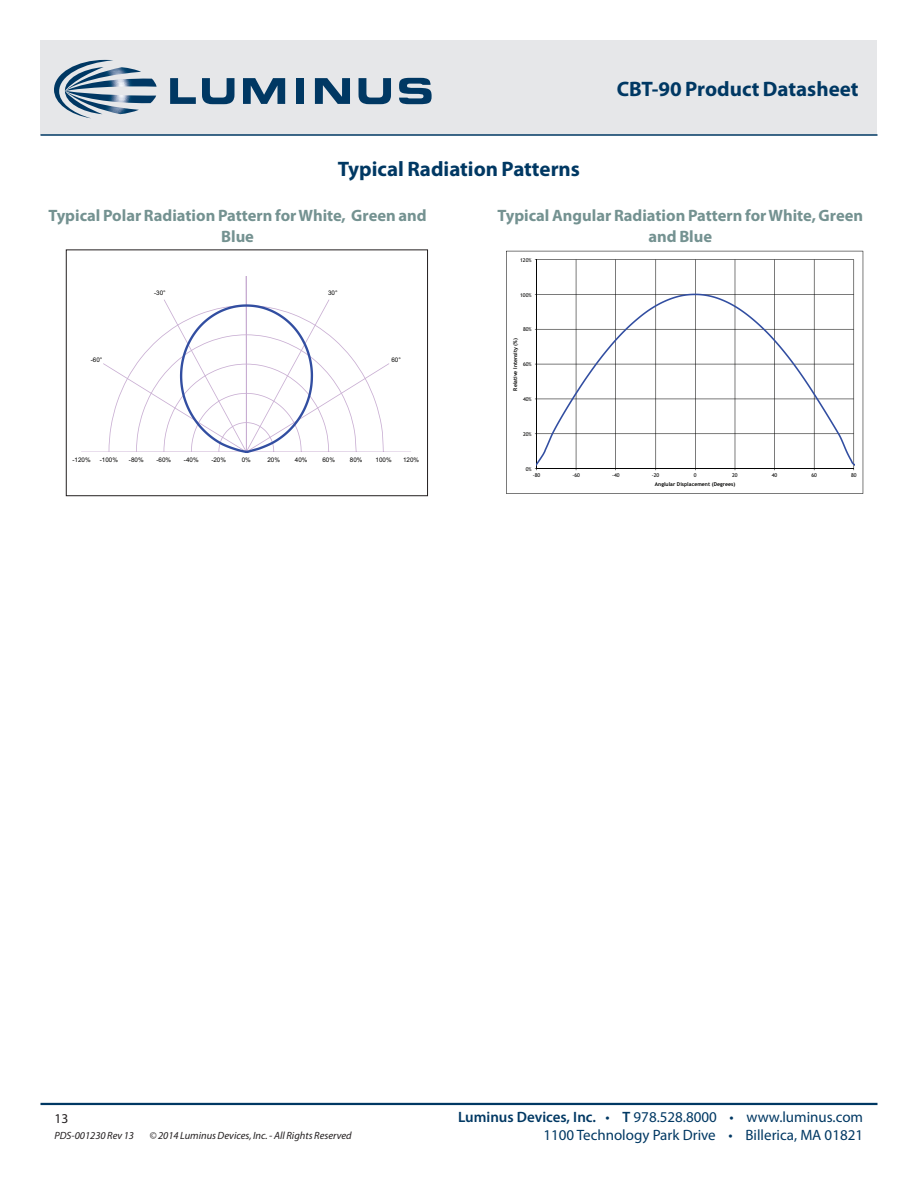
<style>
.page{position:relative;width:918px;height:1188px;background:#fff}
.page>*{position:absolute;margin:0;border:0;box-sizing:border-box;transform-origin:0 0}
.DS_Title1{font:700 21px "Myriad Pro";color:#003863}
.t1{font:700 16.5px/21px "Myriad Pro";color:#749291;text-align:center}
.t2{font:15px "Myriad Pro";color:#003863}
.zzFooterRight2{font:13.5px "Myriad Pro";color:#231f20}
.zzFooterRight1{font:italic 10.5px "Myriad Pro";color:#231f20}
.t3{font:6.3px "Arial";color:#050504}
.t4{font:700 5.25px "Trebuchet MS";color:#050504}
.t5{font:5.25px "Trebuchet MS";color:#050504}
.s1{font-weight:600}
</style>
<div class="page">
<div style="left:40px;top:40px;width:838px;height:95px;background:#e6e7e9"></div>
<hr style="left:40px;top:1103px;width:838px;height:2px;background:#003863">
<hr style="left:40px;top:134px;width:838px;height:2px;background:#003863">
<svg style="left:54px;top:60px;width:103px;height:58px"></svg>
<svg style="left:170px;top:78px;width:26px;height:26px"></svg>
<svg style="left:202px;top:78px;width:32px;height:26px"></svg>
<svg style="left:243px;top:78px;width:42px;height:26px"></svg>
<div style="left:296px;top:78px;width:8px;height:26px;background:#003863"></div>
<svg style="left:315px;top:78px;width:35px;height:26px"></svg>
<svg style="left:359px;top:78px;width:32px;height:26px"></svg>
<svg style="left:399px;top:78px;width:33px;height:26px"></svg>
<svg style="left:109px;top:364px;width:275px;height:88px"></svg>
<svg style="left:136px;top:304px;width:221px;height:149px"></svg>
<div style="left:66px;top:249px;width:362px;height:247px;border:1px solid #231f20"></div>
<svg style="left:506px;top:251px;width:357px;height:243px"></svg>
<p class="DS_Title1" style="left:617px;top:75px;width:243px">CBT-90 Product Datasheet</p>
<p class="DS_Title1" style="left:338px;top:156px;width:244px">Typical Radiation Patterns</p>
<p class="t1" style="left:48px;top:204px;width:380px">Typical Polar Radiation Pattern for White, Green and<br>Blue</p>
<p class="t1" style="left:498px;top:204px;width:367px">Typical Angular Radiation Pattern for White, Green and Blue</p>
<p class="t5" style="left:520px;top:257px;width:13px">120%</p>
<p class="t3" style="left:154px;top:288px;width:13px">-30°</p>
<p class="t3" style="left:328px;top:288px;width:11px">30°</p>
<p class="t5" style="left:520px;top:292px;width:13px">100%</p>
<p class="t5" style="left:523px;top:326px;width:10px">80%</p>
<p class="t3" style="left:91px;top:356px;width:13px">-60°</p>
<p class="t3" style="left:391px;top:356px;width:11px">60°</p>
<p class="t4" style="left:512px;top:391px;width:54px;rotate:-90deg">Relative Intensity (%)</p>
<p class="t5" style="left:523px;top:361px;width:10px">60%</p>
<p class="t5" style="left:523px;top:396px;width:10px">40%</p>
<p class="t5" style="left:523px;top:431px;width:10px">20%</p>
<p class="t3" style="left:72px;top:456px;width:20px">-120%</p>
<p class="t3" style="left:100px;top:456px;width:20px">-100%</p>
<p class="t3" style="left:129px;top:456px;width:16px">-80%</p>
<p class="t3" style="left:156px;top:456px;width:16px">-60%</p>
<p class="t3" style="left:184px;top:456px;width:16px">-40%</p>
<p class="t3" style="left:211px;top:456px;width:16px">-20%</p>
<p class="t3" style="left:242px;top:456px;width:11px">0%</p>
<p class="t3" style="left:267px;top:456px;width:14px">20%</p>
<p class="t3" style="left:295px;top:456px;width:14px">40%</p>
<p class="t3" style="left:322px;top:456px;width:14px">60%</p>
<p class="t3" style="left:350px;top:456px;width:14px">80%</p>
<p class="t3" style="left:376px;top:456px;width:18px">100%</p>
<p class="t3" style="left:403px;top:456px;width:18px">120%</p>
<p class="t5" style="left:526px;top:466px;width:7px">0%</p>
<p class="t5" style="left:533px;top:472px;width:9px">-80</p>
<p class="t5" style="left:572px;top:472px;width:9px">-60</p>
<p class="t5" style="left:612px;top:472px;width:9px">-40</p>
<p class="t5" style="left:652px;top:472px;width:9px">-20</p>
<p class="t5" style="left:694px;top:472px;width:4px">0</p>
<p class="t5" style="left:732px;top:472px;width:7px">20</p>
<p class="t5" style="left:772px;top:472px;width:7px">40</p>
<p class="t5" style="left:812px;top:472px;width:7px">60</p>
<p class="t5" style="left:851px;top:472px;width:7px">80</p>
<p class="t4" style="left:655px;top:481px;width:82px">Anglular Displacement (Degrees)</p>
<p class="zzFooterRight2" style="left:54px;top:1110px;width:15px">13</p>
<p class="zzFooterRight1" style="left:54px;top:1129px;width:81px">PDS-001230 Rev 13</p>
<p class="zzFooterRight1" style="left:149px;top:1129px;width:204px">© 2014 Luminus Devices, Inc. - All Rights Reserved</p>
<p class="t2" style="left:458px;top:1108px;width:407px"><span class="s1">Luminus Devices, Inc.</span> • <span class="s1">T</span> 978.528.8000 • www.luminus.com</p>
<p class="t2" style="left:543px;top:1126px;width:321px">1100 Technology Park Drive • Billerica, MA 01821</p>
</div>
